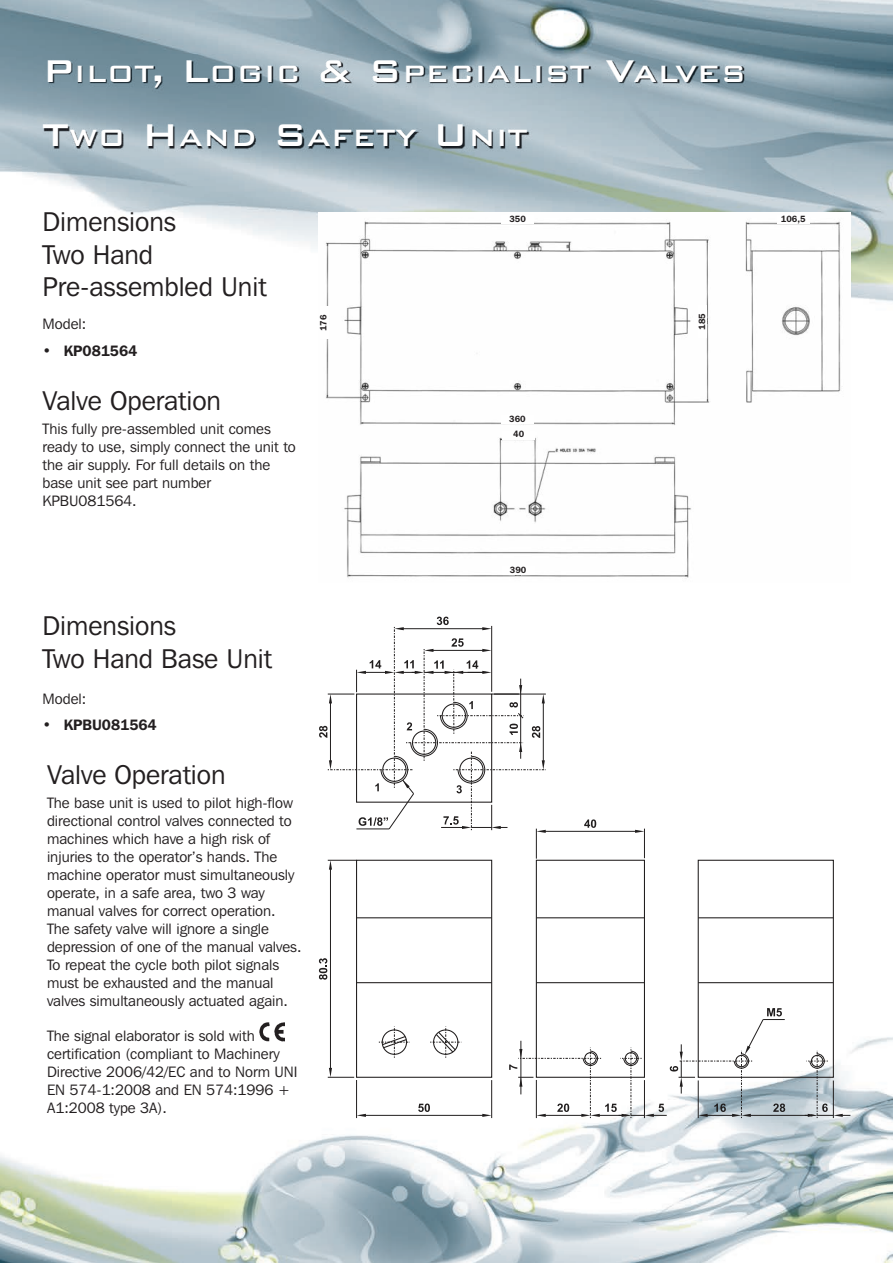
<style>
.page{position:relative;width:893px;height:1263px;background:#fff}
.page>*{position:absolute;margin:0;border:0;box-sizing:border-box;transform-origin:0 0}
.t1{font:500 31.5px/64.5px "Bank Gothic BT";color:#fff}
.t2{font:27px/32.4px "Franklin Gothic IT Cby BT";color:#231f20}
.t3{font:15px/18px "Franklin Gothic IT Cby BT";color:#231f20}
.t4{font:600 15px "Franklin Gothic IT Cby BT";color:#231f20}
.t5{font:600 9px/15.9px "Franklin Gothic IT Cby BT";color:#231f20;text-align:center}
.s1{font-size:42px}
.s2{font-weight:400}
</style>
<div class="page">
<img style="left:0;top:0;width:893px;height:1263px">
<img style="left:37px;top:54px;width:797px;height:143px">
<img style="left:319px;top:213px;width:531px;height:370px">
<img style="left:259px;top:1022px;width:26px;height:19px">
<div style="left:356px;top:860px;width:136px;height:218px;border:1px solid #211e1e"></div>
<div style="left:536px;top:860px;width:109px;height:218px;border:1px solid #211e1e"></div>
<div style="left:698px;top:860px;width:136px;height:218px;border:1px solid #211e1e"></div>
<hr style="left:698px;top:917px;width:135px;height:1px;background:#211e1e">
<hr style="left:357px;top:917px;width:135px;height:1px;background:#211e1e">
<hr style="left:536px;top:917px;width:108px;height:1px;background:#211e1e">
<hr style="left:536px;top:982px;width:108px;height:1px;background:#211e1e">
<svg style="left:357px;top:1114px;width:9px;height:3px"></svg>
<svg style="left:418px;top:1103px;width:12px;height:9px"></svg>
<svg style="left:482px;top:1114px;width:9px;height:3px"></svg>
<hr style="left:357px;top:982px;width:135px;height:1px;background:#211e1e">
<svg style="left:319px;top:958px;width:8px;height:22px"></svg>
<hr style="left:698px;top:982px;width:135px;height:1px;background:#211e1e">
<svg style="left:584px;top:819px;width:12px;height:9px"></svg>
<svg style="left:635px;top:829px;width:10px;height:29px"></svg>
<hr style="left:536px;top:829px;width:1px;height:30px;background:#211e1e">
<svg style="left:328px;top:860px;width:29px;height:10px"></svg>
<hr style="left:543px;top:831px;width:95px;height:1px;background:#211e1e">
<hr style="left:748px;top:1115px;width:63px;height:1px;background:#211e1e">
<svg style="left:805px;top:1050px;width:45px;height:68px"></svg>
<svg style="left:379px;top:1026px;width:31px;height:32px"></svg>
<svg style="left:430px;top:1026px;width:31px;height:32px"></svg>
<hr style="left:491px;top:1080px;width:1px;height:38px;background:#211e1e">
<svg style="left:328px;top:1068px;width:26px;height:10px"></svg>
<hr style="left:356px;top:1080px;width:1px;height:38px;background:#211e1e">
<hr style="left:363px;top:1115px;width:122px;height:1px;background:#211e1e">
<svg style="left:509px;top:1008px;width:276px;height:110px"></svg>
<hr style="left:330px;top:866px;width:1px;height:205px;background:#211e1e">
<svg style="left:319px;top:617px;width:227px;height:216px"></svg>
<div style="left:501px;top:215px;width:33px;height:9px;background:#fff"></div>
<div style="left:320px;top:306px;width:8px;height:33px;background:#fff"></div>
<div style="left:501px;top:415px;width:33px;height:8px;background:#fff"></div>
<div style="left:502px;top:431px;width:33px;height:8px;background:#fff"></div>
<div style="left:777px;top:216px;width:33px;height:8px;background:#fff"></div>
<div style="left:502px;top:567px;width:33px;height:8px;background:#fff"></div>
<div style="left:699px;top:305px;width:8px;height:33px;background:#fff"></div>
<h1 class="t1" style="left:43px;top:38px;width:705px"><span class="s1">P</span>ILOT<span class="s1">, L</span>OGIC <span class="s1">&amp; S</span>PECIALIST <span class="s1">V</span>ALVES<br><span class="s1">T</span>WO <span class="s1">H</span>AND <span class="s1">S</span>AFETY <span class="s1">U</span>NIT</h1>
<h2 class="t2" style="left:43px;top:208px;width:226px">Dimensions<br>Two Hand<br>Pre-assembled Unit</h2>
<p class="t3" style="left:43px;top:316px;width:45px">Model:</p>
<p class="t4" style="left:43px;top:345px;width:96px"><span class="s2">•</span> KP081564</p>
<h2 class="t2" style="left:43px;top:387px;width:180px">Valve Operation</h2>
<p class="t3" style="left:43px;top:421px;width:255px">This fully pre-assembled unit comes ready to use, simply connect the unit to the air supply. For full details on the base unit see part number<br>KPBU081564.</p>
<p class="t5" style="left:316px;top:331px;width:18px;rotate:-90deg">176</p>
<h2 class="t2" style="left:43px;top:612px;width:231px">Dimensions<br>Two Hand Base Unit</h2>
<p class="t3" style="left:43px;top:691px;width:45px">Model:</p>
<p class="t4" style="left:43px;top:720px;width:116px"><span class="s2">•</span> KPBU081564</p>
<h2 class="t2" style="left:47px;top:761px;width:180px">Valve Operation</h2>
<p class="t3" style="left:47px;top:795px;width:256px">The base unit is used to pilot high-flow directional control valves connected to machines which have a high risk of injuries to the operator’s hands. The machine operator must simultaneously operate, in a safe area, two 3 way manual valves for correct operation.<br>The safety valve will ignore a single depression of one of the manual valves.<br>To repeat the cycle both pilot signals must be exhausted and the manual valves simultaneously actuated again.</p>
<p class="t3" style="left:47px;top:1028px;width:252px">The signal elaborator is sold with certification (compliant to Machinery<br>Directive 2006/42/EC and to Norm UNI<br>EN 574-1:2008 and EN 574:1996 +<br>A1:2008 type 3A).</p>
<p class="t5" style="left:509px;top:211px;width:18px">350</p>
<p class="t5" style="left:509px;top:411px;width:18px">360<br>40</p>
<p class="t5" style="left:510px;top:563px;width:18px">390</p>
<p class="t5" style="left:695px;top:330px;width:18px;rotate:-90deg">185</p>
<p class="t5" style="left:781px;top:212px;width:26px">106,5</p>
</div>
